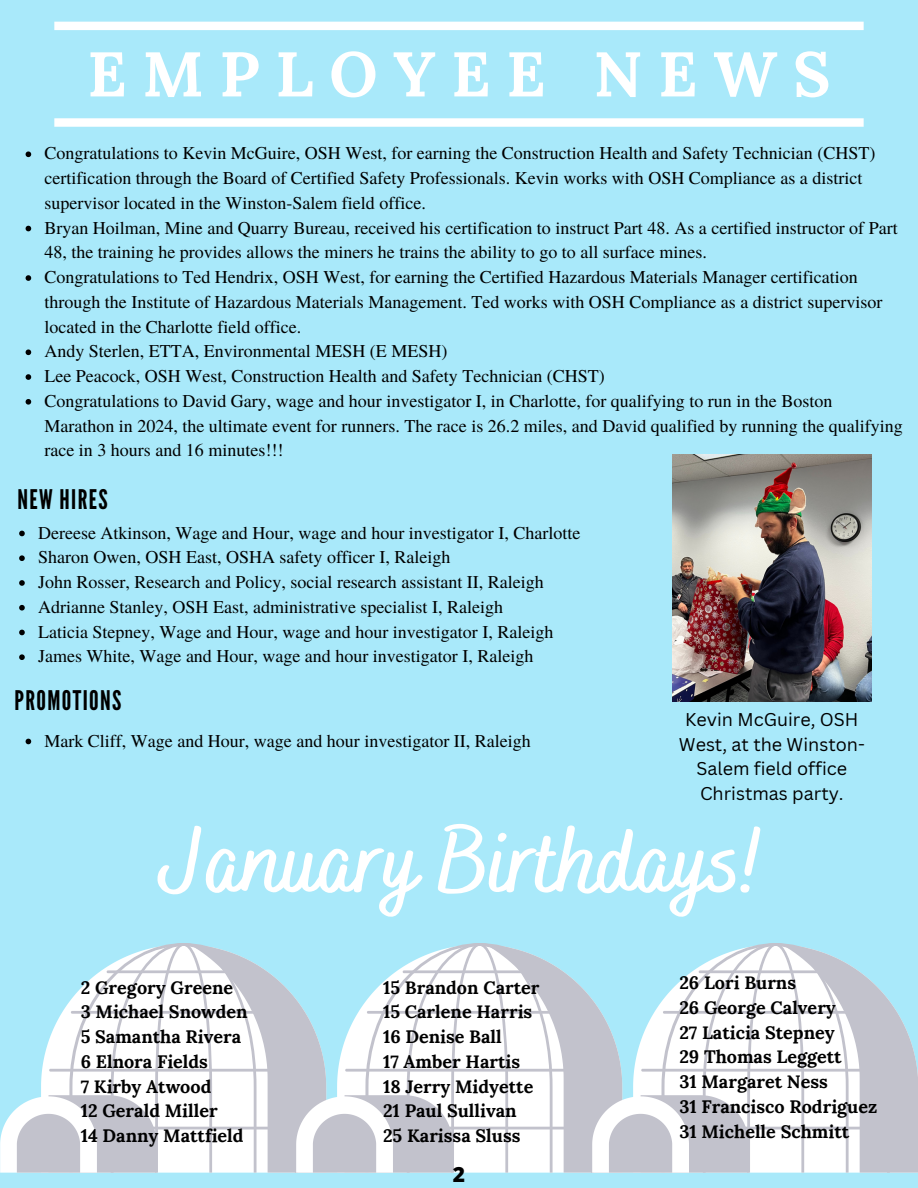
<style>
.page{position:relative;width:918px;height:1188px;background:#a9e9fa}
.page>*{position:absolute;margin:0;border:0;box-sizing:border-box;transform-origin:0 0}
.t1{font:700 93px "Bakerie Smooth";color:#fff}
.t2{font:700 63px "Lora";letter-spacing:.25em;color:#fff}
.t3{font:27px "League Gothic";letter-spacing:.05em;color:#000}
.t4{font:800 21px "Open Sans";color:#000}
.t5{font:18px/24.8px "Te X Gyre Termes";color:#000}
.t6{font:700 18px/24.8px "Lora";color:#000}
.t7{font:18px/24.8px "Canva Sans";color:#000;text-align:center}
</style>
<div class="page">
<svg style="left:54px;top:118px;width:810px;height:9px;background:#f9fdfe"></svg>
<div style="left:54px;top:22px;width:810px;height:8px;background:#fff"></div>
<svg style="left:0;top:943px;width:918px;height:230px"></svg>
<img style="left:673px;top:455px;width:199px;height:247px">
<svg style="left:26px;top:151px;width:5px;height:6px"></svg>
<svg style="left:26px;top:226px;width:5px;height:5px"></svg>
<svg style="left:26px;top:275px;width:5px;height:6px"></svg>
<svg style="left:26px;top:349px;width:5px;height:6px"></svg>
<svg style="left:26px;top:374px;width:5px;height:6px"></svg>
<svg style="left:26px;top:399px;width:5px;height:6px"></svg>
<svg style="left:19px;top:531px;width:6px;height:5px"></svg>
<svg style="left:19px;top:555px;width:6px;height:6px"></svg>
<svg style="left:19px;top:580px;width:6px;height:6px"></svg>
<svg style="left:19px;top:605px;width:6px;height:6px"></svg>
<svg style="left:19px;top:630px;width:6px;height:5px"></svg>
<svg style="left:19px;top:654px;width:6px;height:6px"></svg>
<svg style="left:26px;top:739px;width:5px;height:5px"></svg>
<h2 class="t2" style="left:87px;top:33px;width:745px">EMPLOYEE NEWS</h2>
<p class="t5" style="left:44px;top:140px;width:860px">Congratulations to Kevin McGuire, OSH West, for earning the Construction Health and Safety Technician (CHST) certification through the Board of Certified Safety Professionals. Kevin works with OSH Compliance as a district supervisor located in the Winston-Salem field office.<br>Bryan Hoilman, Mine and Quarry Bureau, received his certification to instruct Part 48. As a certified instructor of Part 48, the training he provides allows the miners he trains the ability to go to all surface mines.<br>Congratulations to Ted Hendrix, OSH West, for earning the Certified Hazardous Materials Manager certification through the Institute of Hazardous Materials Management. Ted works with OSH Compliance as a district supervisor located in the Charlotte field office.<br>Andy Sterlen, ETTA, Environmental MESH (E MESH)<br>Lee Peacock, OSH West, Construction Health and Safety Technician (CHST)<br>Congratulations to David Gary, wage and hour investigator I, in Charlotte, for qualifying to run in the Boston Marathon in 2024, the ultimate event for runners. The race is 26.2 miles, and David qualified by running the qualifying race in 3 hours and 16 minutes!!!</p>
<h3 class="t3" style="left:17px;top:484px;width:92px">NEW HIRES</h3>
<p class="t5" style="left:38px;top:519px;width:544px">Dereese Atkinson, Wage and Hour, wage and hour investigator I, Charlotte Sharon Owen, OSH East, OSHA safety officer I, Raleigh<br>John Rosser, Research and Policy, social research assistant II, Raleigh Adrianne Stanley, OSH East, administrative specialist I, Raleigh<br>Laticia Stepney, Wage and Hour, wage and hour investigator I, Raleigh James White, Wage and Hour, wage and hour investigator I, Raleigh</p>
<h3 class="t3" style="left:15px;top:685px;width:108px">PROMOTIONS</h3>
<p class="t5" style="left:44px;top:727px;width:488px">Mark Cliff, Wage and Hour, wage and hour investigator II, Raleigh</p>
<p class="t7" style="left:679px;top:706px;width:187px">Kevin McGuire, OSH<br>West, at the Winston-<br>Salem field office<br>Christmas party.</p>
<h1 class="t1" style="left:160px;top:807px;width:607px">January Birthdays!</h1>
<p class="t6" style="left:81px;top:975px;width:169px">2 Gregory Greene<br>3 Michael Snowden<br>5 Samantha Rivera<br>6 Elnora Fields<br>7 Kirby Atwood<br>12 Gerald Miller<br>14 Danny Mattfield</p>
<p class="t6" style="left:383px;top:975px;width:158px">15 Brandon Carter<br>15 Carlene Harris<br>16 Denise Ball<br>17 Amber Hartis<br>18 Jerry Midyette<br>21 Paul Sullivan<br>25 Karissa Sluss</p>
<p class="t6" style="left:679px;top:970px;width:199px">26 Lori Burns<br>26 George Calvery<br>27 Laticia Stepney<br>29 Thomas Leggett<br>31 Margaret Ness<br>31 Francisco Rodriguez<br>31 Michelle Schmitt</p>
<p class="t4" style="left:453px;top:1160px;width:14px">2</p>
</div>
